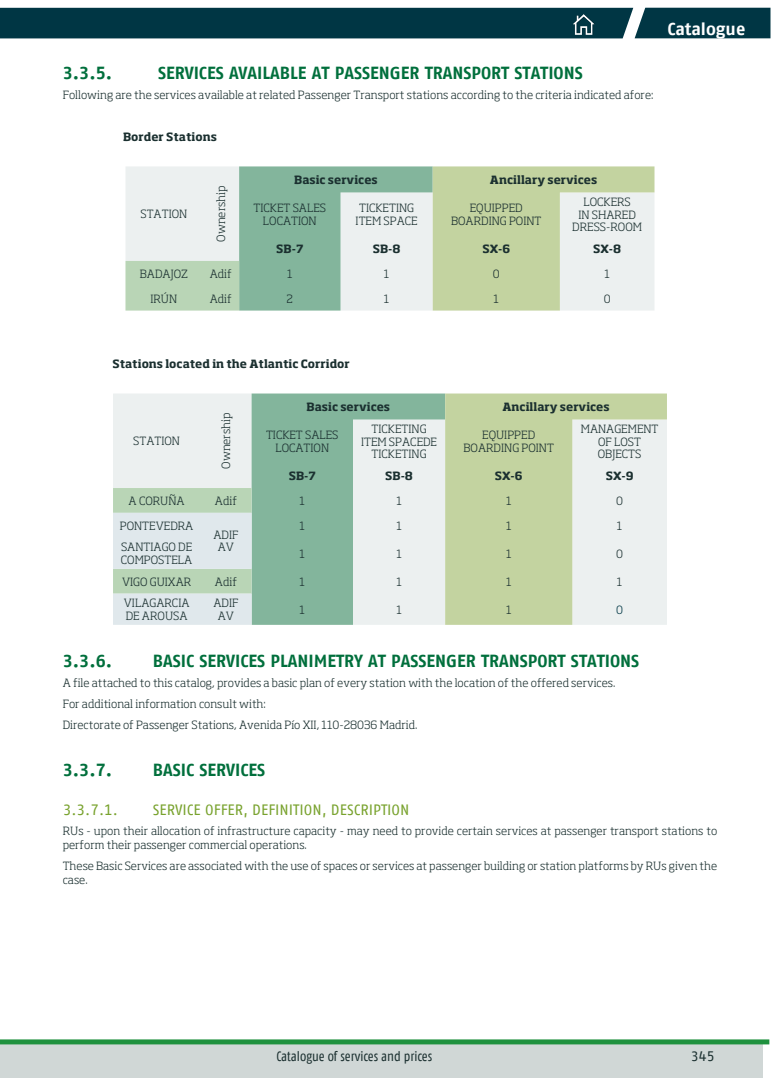
<style>
.page{position:relative;width:780px;height:1088px;background:#fff}
.page>*{position:absolute;margin:0;border:0;box-sizing:border-box;transform-origin:0 0}
.GENERAL{font:700 17.5px "Adif Fago No";color:#006f3c}
.t1{font:700 17.5px "Adif Fago No";letter-spacing:-.005em;color:#fff}
.Titulo_3_4_5{font:15px "Adif Fago No";color:#78a22d}
.t2{font:13.75px "Adif Fago Co";color:#1b3030}
.t3{font:13.75px "Adif Fago No";color:#1b3030}
.GENERAL-2{font:300 11.25px/12.5px "Soho Std";color:#1b3030;text-align:center}
.GENERAL-3{font:700 11.25px "Soho Std";color:#1b3030}
.GENERAL-4{font:300 11.25px "Soho Std";color:#003644}
</style>
<div class="page">
<div style="left:0;top:1044px;width:762px;height:33px;background:#d0d7d6"></div>
<div style="left:0;top:1039px;width:769px;height:5px;background:#1f913e"></div>
<div style="left:0;top:8px;width:770px;height:30px;background:#003644"></div>
<img style="left:573px;top:14px;width:21px;height:21px">
<svg style="left:125px;top:166px;width:529px;height:145px;background:#c6d9c3"></svg>
<div style="left:113px;top:394px;width:138px;height:94px;background:#ecf0f0"></div>
<svg style="left:251px;top:393px;width:194px;height:232px;background:#afcebf"></svg>
<svg style="left:445px;top:393px;width:222px;height:232px;background:#d2ddbd"></svg>
<svg style="left:113px;top:488px;width:138px;height:137px;background:#d2e1d8"></svg>
<p class="GENERAL" style="left:63px;top:62px;width:51px">3.3.5.</p>
<p class="GENERAL" style="left:158px;top:62px;width:426px">SERVICES AVAILABLE AT PASSENGER TRANSPORT STATIONS</p>
<p class="GENERAL-2" style="left:63px;top:89px;width:592px">Following are the services available at related Passenger Transport stations according to the criteria indicated afore:</p>
<p class="GENERAL-3" style="left:123px;top:130px;width:95px">Border Stations</p>
<p class="GENERAL-2" style="left:140px;top:207px;width:48px">STATION</p>
<p class="GENERAL-2" style="left:214px;top:242px;width:58px;rotate:-90deg">Ownership</p>
<p class="GENERAL-3" style="left:294px;top:172px;width:85px">Basic services</p>
<p class="GENERAL-3" style="left:490px;top:172px;width:109px">Ancillary services</p>
<p class="GENERAL-2" style="left:253px;top:202px;width:74px">TICKET SALES<br>LOCATION</p>
<p class="GENERAL-2" style="left:355px;top:202px;width:64px">TICKETING<br>ITEM SPACE</p>
<p class="GENERAL-2" style="left:451px;top:202px;width:92px">EQUIPPED<br>BOARDING POINT</p>
<p class="GENERAL-2" style="left:572px;top:196px;width:71px">LOCKERS<br>IN SHARED<br>DRESS-ROOM</p>
<p class="GENERAL-3" style="left:276px;top:241px;width:29px">SB-7</p>
<p class="GENERAL-3" style="left:372px;top:241px;width:29px">SB-8</p>
<p class="GENERAL-3" style="left:482px;top:241px;width:29px">SX-6</p>
<p class="GENERAL-3" style="left:593px;top:241px;width:30px">SX-8</p>
<p class="GENERAL-2" style="left:140px;top:267px;width:50px">BADAJOZ</p>
<p class="GENERAL-2" style="left:210px;top:267px;width:23px">Adif</p>
<p class="GENERAL-2" style="left:287px;top:267px;width:7px">1</p>
<p class="GENERAL-2" style="left:384px;top:267px;width:7px">1</p>
<p class="GENERAL-2" style="left:493px;top:267px;width:8px">0</p>
<p class="GENERAL-2" style="left:604px;top:267px;width:7px">1</p>
<p class="GENERAL-2" style="left:150px;top:292px;width:28px">IRÚN</p>
<p class="GENERAL-2" style="left:210px;top:292px;width:23px">Adif</p>
<p class="GENERAL-2" style="left:286px;top:292px;width:8px">2</p>
<p class="GENERAL-2" style="left:384px;top:292px;width:7px">1</p>
<p class="GENERAL-2" style="left:493px;top:292px;width:7px">1</p>
<p class="GENERAL-2" style="left:603px;top:292px;width:8px">0</p>
<h1 class="t1" style="left:667px;top:19px;width:79px">Catalogue2</h1>
<p class="GENERAL-3" style="left:112px;top:357px;width:239px">Stations located in the Atlantic Corridor</p>
<p class="GENERAL-2" style="left:133px;top:435px;width:48px">STATION</p>
<p class="GENERAL-2" style="left:220px;top:469px;width:58px;rotate:-90deg">Ownership</p>
<p class="GENERAL-3" style="left:306px;top:399px;width:85px">Basic services</p>
<p class="GENERAL-3" style="left:502px;top:399px;width:109px">Ancillary services</p>
<p class="GENERAL-2" style="left:266px;top:429px;width:74px">TICKET SALES<br>LOCATION</p>
<p class="GENERAL-2" style="left:361px;top:423px;width:77px">TICKETING<br>ITEM SPACEDE<br>TICKETING</p>
<p class="GENERAL-2" style="left:463px;top:429px;width:92px">EQUIPPED<br>BOARDING POINT</p>
<p class="GENERAL-2" style="left:580px;top:423px;width:79px">MANAGEMENT<br>OF LOST<br>OBJECTS</p>
<p class="GENERAL-3" style="left:289px;top:468px;width:29px">SB-7</p>
<p class="GENERAL-3" style="left:385px;top:468px;width:29px">SB-8</p>
<p class="GENERAL-3" style="left:495px;top:468px;width:29px">SX-6</p>
<p class="GENERAL-3" style="left:605px;top:468px;width:29px">SX-9</p>
<p class="GENERAL-2" style="left:129px;top:494px;width:58px">A CORUÑA</p>
<p class="GENERAL-2" style="left:215px;top:494px;width:23px">Adif</p>
<p class="GENERAL-2" style="left:299px;top:494px;width:7px">1</p>
<p class="GENERAL-2" style="left:396px;top:494px;width:7px">1</p>
<p class="GENERAL-2" style="left:506px;top:494px;width:7px">1</p>
<p class="GENERAL-2" style="left:616px;top:494px;width:8px">0</p>
<p class="GENERAL-2" style="left:120px;top:519px;width:75px">PONTEVEDRA</p>
<p class="GENERAL-2" style="left:213px;top:528px;width:27px">ADIF<br>AV</p>
<p class="GENERAL-2" style="left:299px;top:519px;width:7px">1</p>
<p class="GENERAL-2" style="left:396px;top:519px;width:7px">1</p>
<p class="GENERAL-2" style="left:506px;top:519px;width:7px">1</p>
<p class="GENERAL-2" style="left:617px;top:519px;width:7px">1</p>
<p class="GENERAL-2" style="left:121px;top:541px;width:73px;text-align:left">SANTIAGO DE<br>COMPOSTELA</p>
<p class="GENERAL-2" style="left:299px;top:547px;width:7px">1</p>
<p class="GENERAL-2" style="left:396px;top:547px;width:7px">1</p>
<p class="GENERAL-2" style="left:506px;top:547px;width:7px">1</p>
<p class="GENERAL-2" style="left:616px;top:547px;width:8px">0</p>
<p class="GENERAL-2" style="left:122px;top:575px;width:71px">VIGO GUIXAR</p>
<p class="GENERAL-2" style="left:215px;top:575px;width:23px">Adif</p>
<p class="GENERAL-2" style="left:299px;top:575px;width:7px">1</p>
<p class="GENERAL-2" style="left:396px;top:575px;width:7px">1</p>
<p class="GENERAL-2" style="left:506px;top:575px;width:7px">1</p>
<p class="GENERAL-2" style="left:617px;top:575px;width:7px">1</p>
<p class="GENERAL-2" style="left:124px;top:597px;width:67px;text-align:left">VILAGARCIA<br>DE AROUSA</p>
<p class="GENERAL-2" style="left:213px;top:597px;width:27px">ADIF<br>AV</p>
<p class="GENERAL-2" style="left:299px;top:603px;width:7px">1</p>
<p class="GENERAL-2" style="left:396px;top:603px;width:7px">1</p>
<p class="GENERAL-2" style="left:506px;top:603px;width:7px">1</p>
<p class="GENERAL-4" style="left:616px;top:602px;width:8px">0</p>
<p class="GENERAL" style="left:63px;top:650px;width:51px">3.3.6.</p>
<p class="GENERAL" style="left:153px;top:650px;width:488px">BASIC SERVICES PLANIMETRY AT PASSENGER TRANSPORT STATIONS</p>
<p class="GENERAL-2" style="left:63px;top:677px;width:554px">A file attached to this catalog, provides a basic plan of every station with the location of the offered services.</p>
<p class="GENERAL-2" style="left:63px;top:698px;width:204px">For additional information consult with:</p>
<p class="GENERAL-2" style="left:63px;top:718px;width:356px">Directorate of Passenger Stations, Avenida Pío XII, 110-28036 Madrid.</p>
<p class="GENERAL" style="left:63px;top:759px;width:51px">3.3.7.</p>
<p class="GENERAL" style="left:153px;top:759px;width:114px">BASIC SERVICES</p>
<p class="Titulo_3_4_5" style="left:63px;top:801px;width:53px">3.3.7.1.</p>
<p class="Titulo_3_4_5" style="left:153px;top:801px;width:258px">SERVICE OFFER, DEFINITION, DESCRIPTION</p>
<p class="GENERAL-2" style="left:63px;top:824px;width:656px;line-height:13.8px;text-align:left">RUs - upon their allocation of infrastructure capacity - may need to provide certain services at passenger transport stations to perform their passenger commercial operations.</p>
<p class="GENERAL-2" style="left:63px;top:859px;width:656px;line-height:13.8px;text-align:left">These Basic Services are associated with the use of spaces or services at passenger building or station platforms by RUs given the case.</p>
<p class="t2" style="left:276px;top:1048px;width:157px">Catalogue of services and prices</p>
<p class="t3" style="left:690px;top:1048px;width:25px">345</p>
</div>
